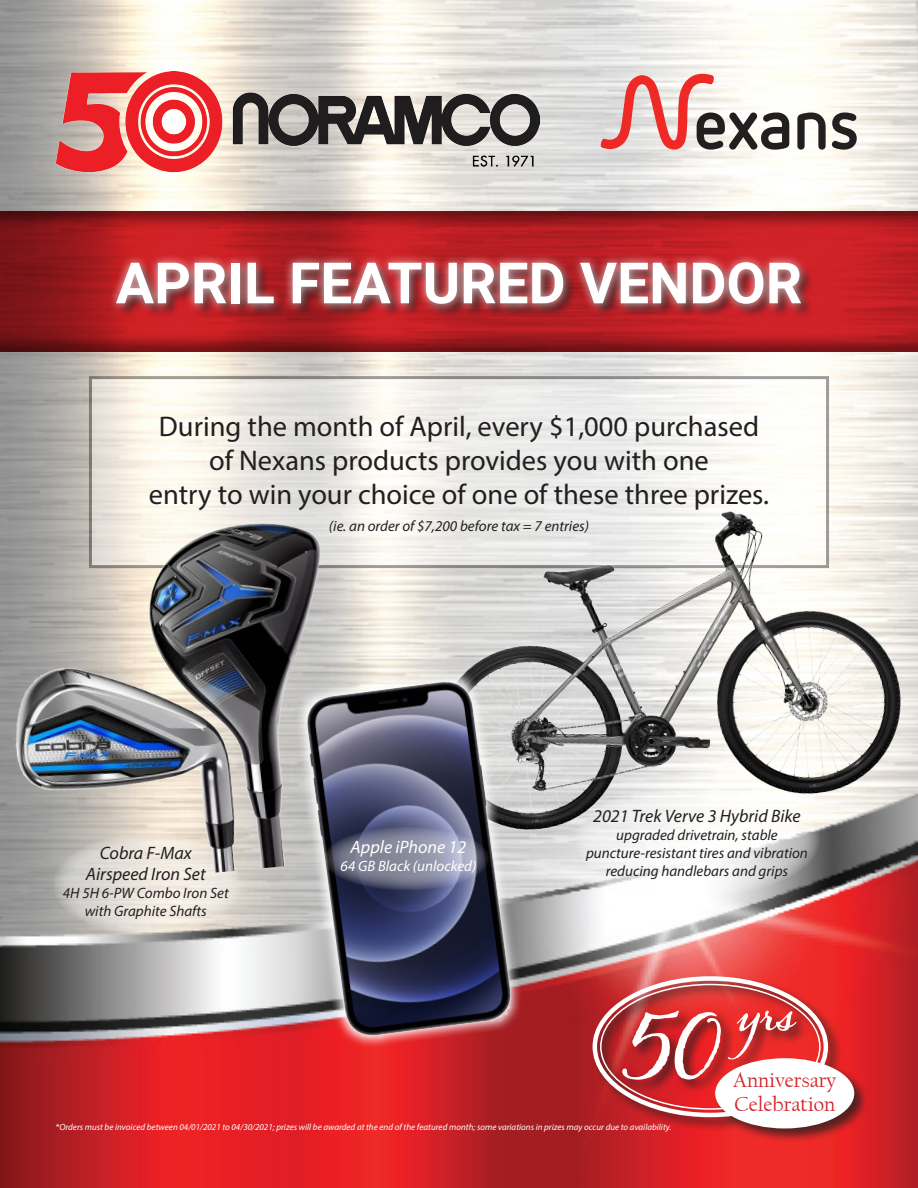
<style>
.page{position:relative;width:918px;height:1188px;background:#fff}
.page>*{position:absolute;margin:0;border:0;box-sizing:border-box;transform-origin:0 0}
.t1{font:700 90px "Alana";color:#fff}
.t2{font:700 57px "Roboto";color:#fff}
.t3{font:700 52.5px "Alana";color:#fff}
.t4{font:28.5px "Myriad Pro";color:#231f20}
.t5{font:21px/24px "Californian FB";color:#d1232a}
.t6{font:italic 18px/21.6px "Myriad Pro";color:#231f20;text-align:center}
.t7{font:italic 18px "Myriad Pro";color:#fff}
.t8{font:italic 15px/18px "Myriad Pro";color:#231f20;text-align:center}
.t9{font:italic 15px "Myriad Pro";color:#fff}
.t10{font:italic 9px "Myriad Pro";color:#fff}
</style>
<div class="page">
<img style="left:0;top:0;width:918px;height:1188px">
<svg style="left:93px;top:380px;width:732px;height:184px"></svg>
<svg style="left:53px;top:833px;width:189px;height:103px;background:#e3ddd6"></svg>
<svg style="left:573px;top:783px;width:247px;height:114px"></svg>
<div style="left:0;top:210px;width:918px;height:143px;background:#231f20;opacity:.5"></div>
<img style="left:406px;top:449px;width:511px;height:410px">
<div style="left:116px;top:261px;width:699px;height:58px;background:#231f20;opacity:.75"></div>
<div style="left:107px;top:253px;width:702px;height:60px;background:#fff;opacity:.75"></div>
<img style="left:0;top:498px;width:374px;height:393px">
<svg style="left:288px;top:663px;width:244px;height:392px;background:#ca6a6a"></svg>
<img style="left:276px;top:670px;width:266px;height:377px">
<div style="left:591px;top:975px;width:278px;height:168px;background:#231f20;opacity:.75"></div>
<div style="left:593px;top:976px;width:235px;height:141px;border:4px solid #fff;border-radius:50%"></div>
<div style="left:715px;top:1058px;width:139px;height:70px;background:#fff;border-radius:50%"></div>
<svg style="left:797px;top:113px;width:29px;height:37px"></svg>
<svg style="left:832px;top:113px;width:25px;height:37px"></svg>
<svg style="left:601px;top:74px;width:188px;height:77px"></svg>
<img style="left:54px;top:71px;width:486px;height:104px">
<svg style="left:323px;top:827px;width:167px;height:63px;background:#7d8096"></svg>
<p class="t2" style="left:116px;top:243px;width:688px">APRIL FEATURED VENDOR</p>
<p class="t4" style="left:159px;top:408px;width:602px">During the month of April, every $1,000 purchased</p>
<p class="t4" style="left:209px;top:443px;width:501px">of Nexans products provides you with one</p>
<p class="t4" style="left:149px;top:477px;width:622px">entry to win your choice of one of these three prizes.</p>
<p class="t8" style="left:329px;top:517px;width:262px">(ie. an order of $7,200 before tax = 7 entries)</p>
<p class="t6" style="left:86px;top:842px;width:121px">Cobra F-Max<br>Airspeed Iron Set</p>
<p class="t8" style="left:63px;top:884px;width:167px">4H 5H 6-PW Combo Iron Set with Graphite Shafts</p>
<p class="t7" style="left:351px;top:836px;width:117px">Apple iPhone 12</p>
<p class="t9" style="left:341px;top:857px;width:137px">64 GB Black (unlocked)</p>
<p class="t6" style="left:593px;top:805px;width:209px">2021 Trek Verve 3 Hybrid Bike</p>
<p class="t8" style="left:586px;top:826px;width:223px">upgraded drivetrain, stable puncture-resistant tires and vibration reducing handlebars and grips</p>
<p class="t1" style="left:629px;top:995px;width:94px">50</p>
<p class="t3" style="left:738px;top:982px;width:60px">yrs</p>
<p class="t5" style="left:733px;top:1069px;width:105px">Anniversary<br>Celebration</p>
<p class="t10" style="left:56px;top:1121px;width:617px">*Orders must be invoiced between 04/01/2021 to 04/30/2021; prizes will be awarded at the end of the featured month; some variations in prizes may occur due to availability.</p>
</div>
